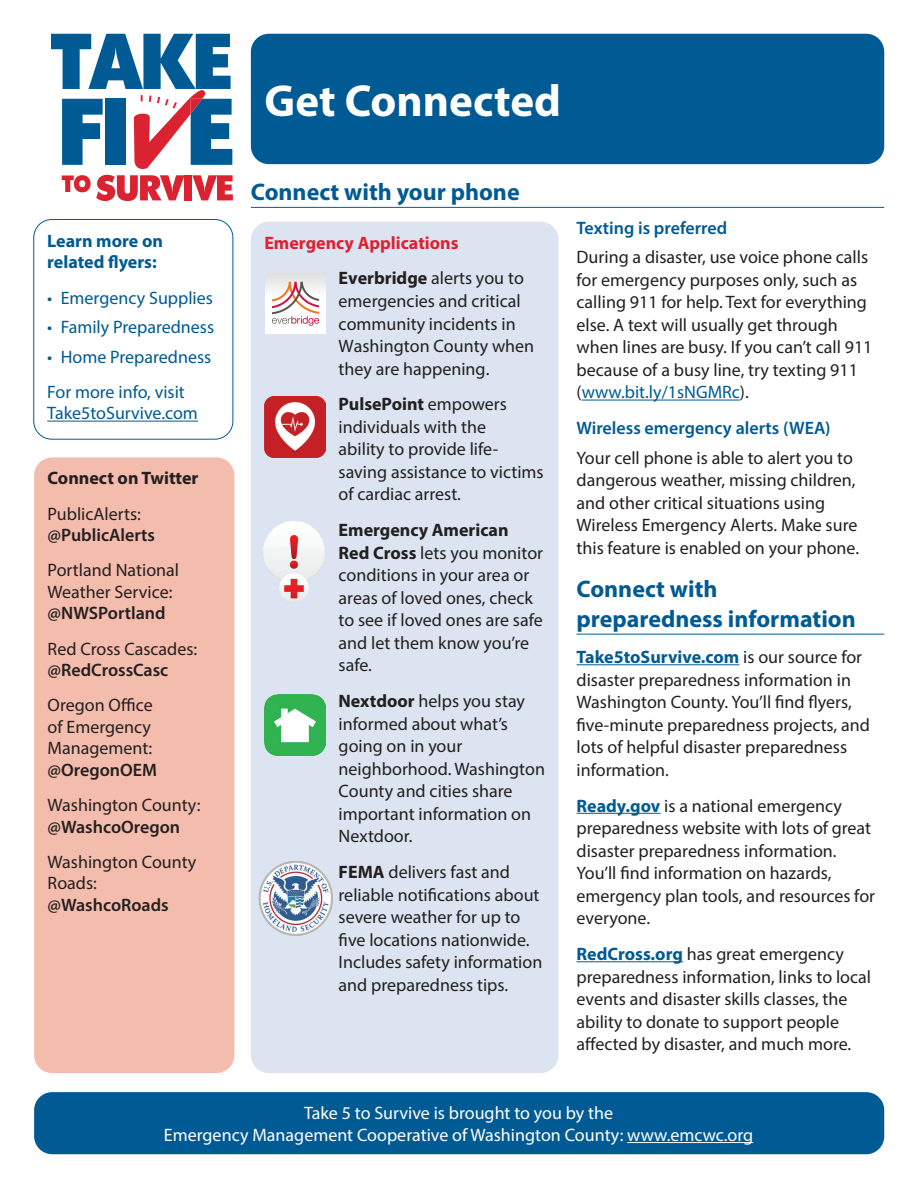
<style>
.page{position:relative;width:918px;height:1188px;background:#fff}
.page>*{position:absolute;margin:0;border:0;box-sizing:border-box;transform-origin:0 0}
.t1{font:700 45px "Myriad Pro";color:#fff}
.t2{font:700 24px/30px "Myriad Pro";color:#005a93}
.t3{font:18px/22.5px "Myriad Pro";color:#231f20}
.t4{font:18px/21.6px "Myriad Pro";color:#fff;text-align:center}
.t5{font:18px/35.1px "Myriad Pro";color:#005a93}
.t6{font:600 18px "Myriad Pro";color:#231f20}
.t7{font:600 18px "Myriad Pro";color:#005a93}
.t8{font:700 18px/35.1px "Myriad Pro";color:#db2230}
.t9{font:700 18px/21.6px "Myriad Pro";color:#005a93}
.t10{font:700 18px "Myriad Pro";color:#231f20}
.s1{color:#231f20}
.s2{font-weight:400;color:#231f20}
.s3{font-weight:700}
.s4{color:#005a93}
.s5{font-weight:700;color:#005a93}
</style>
<div class="page">
<div style="left:33px;top:219px;width:200px;height:221px;border:1px solid #005a93;border-radius:18px"></div>
<div style="left:34px;top:457px;width:200px;height:616px;background:#f4bcac;border-radius:18px"></div>
<div style="left:251px;top:34px;width:633px;height:130px;background:#005a93;border-radius:18px"></div>
<svg style="left:51px;top:34px;width:182px;height:167px"></svg>
<hr style="left:47px;top:421px;width:151px;height:1px;background:#005a93">
<div style="left:34px;top:1092px;width:850px;height:62px;background:#005a93;border-radius:18px"></div>
<hr style="left:627px;top:1142px;width:126px;height:1px;background:#fff">
<hr style="left:582px;top:400px;width:158px;height:1px;background:#005a93">
<hr style="left:577px;top:634px;width:307px;height:1px;background:#005a93">
<hr style="left:577px;top:664px;width:162px;height:1px;background:#005a93">
<hr style="left:577px;top:813px;width:83px;height:1px;background:#005a93">
<hr style="left:577px;top:961px;width:106px;height:1px;background:#005a93">
<hr style="left:251px;top:207px;width:633px;height:1px;background:#005a93">
<div style="left:251px;top:222px;width:308px;height:851px;background:#dbe4f0;border-radius:18px"></div>
<img style="left:264px;top:397px;width:61px;height:60px">
<img style="left:263px;top:521px;width:62px;height:81px">
<img style="left:264px;top:695px;width:61px;height:60px">
<img style="left:258px;top:861px;width:75px;height:75px">
<img style="left:265px;top:274px;width:60px;height:60px">
<p class="t9" style="left:47px;top:229px;width:117px">Learn more on related flyers:</p>
<p class="t5" style="left:47px;top:280px;width:167px">• Emergency Supplies</p>
<p class="t5" style="left:47px;top:309px;width:168px">• Family Preparedness</p>
<p class="t5" style="left:47px;top:339px;width:166px">• Home Preparedness<br>For more info, visit</p>
<p class="t5" style="left:47px;top:395px;width:152px">Take5toSurvive.com</p>
<p class="t10" style="left:48px;top:467px;width:152px">Connect on Twitter</p>
<p class="t3" style="left:48px;top:502px;width:95px">PublicAlerts:</p>
<p class="t6" style="left:48px;top:524px;width:109px">@PublicAlerts</p>
<p class="t3" style="left:48px;top:559px;width:133px;line-height:21.6px">Portland National<br>Weather Service:</p>
<p class="t6" style="left:48px;top:602px;width:120px">@NWSPortland</p>
<p class="t3" style="left:48px;top:637px;width:151px">Red Cross Cascades:</p>
<p class="t6" style="left:48px;top:659px;width:122px">@RedCrossCasc</p>
<p class="t3" style="left:48px;top:694px;width:107px;line-height:21.6px;text-align:justify">Oregon Office of Emergency Management:</p>
<p class="t6" style="left:48px;top:759px;width:111px">@OregonOEM</p>
<p class="t3" style="left:48px;top:794px;width:154px">Washington County:</p>
<p class="t6" style="left:48px;top:815px;width:134px">@WashcoOregon</p>
<p class="t3" style="left:48px;top:851px;width:150px;line-height:21.6px">Washington County<br>Roads:</p>
<p class="t6" style="left:48px;top:894px;width:123px">@WashcoRoads</p>
<h1 class="t1" style="left:264px;top:71px;width:298px">Get Connected</h1>
<h2 class="t2" style="left:251px;top:176px;width:270px">Connect with your phone</h2>
<p class="t8" style="left:339px;top:224px;width:187px;text-indent:-74px">Emergency Applications<br><span class="s1">Everbridge</span> <span class="s2">alerts you to</span></p>
<p class="t3" style="left:339px;top:289px;width:197px">emergencies and critical community incidents in<br>Washington County when they are happening.</p>
<p class="t3" style="left:339px;top:393px;width:207px"><span class="s3">PulsePoint</span> empowers individuals with the<br>ability to provide life&shy;saving assistance to victims of cardiac arrest.</p>
<p class="t3" style="left:339px;top:519px;width:206px"><span class="s3">Emergency American<br>Red Cross</span> lets you monitor conditions in your area or areas of loved ones, check to see if loved ones are safe and let them know you’re safe.</p>
<p class="t3" style="left:339px;top:690px;width:208px"><span class="s3">Nextdoor</span> helps you stay informed about what’s going on in your neighborhood. Washington<br>County and cities share important information on<br>Nextdoor.</p>
<p class="t3" style="left:339px;top:861px;width:205px"><span class="s3">FEMA</span> delivers fast and reliable notifications about severe weather for up to five locations nationwide.<br>Includes safety information and preparedness tips.</p>
<p class="t7" style="left:577px;top:217px;width:152px">Texting is preferred</p>
<p class="t3" style="left:577px;top:246px;width:297px">During a disaster, use voice phone calls for emergency purposes only, such as calling 911 for help. Text for everything else. A text will usually get through when lines are busy. If you can’t call 911 because of a busy line, try texting 911 (<span class="s4">www.bit.ly/1sNGMRc</span>).</p>
<p class="t7" style="left:577px;top:417px;width:256px">Wireless emergency alerts (WEA)</p>
<p class="t3" style="left:577px;top:446px;width:284px">Your cell phone is able to alert you to dangerous weather, missing children, and other critical situations using Wireless Emergency Alerts. Make sure this feature is enabled on your phone.</p>
<h2 class="t2" style="left:577px;top:573px;width:281px">Connect with preparedness information</h2>
<p class="t3" style="left:577px;top:645px;width:295px"><span class="s5">Take5toSurvive.com</span> is our source for disaster preparedness information in Washington County. You’ll find flyers, five-minute preparedness projects, and lots of helpful disaster preparedness information.</p>
<p class="t3" style="left:577px;top:794px;width:300px"><span class="s5">Ready.gov</span> is a national emergency preparedness website with lots of great disaster preparedness information.<br>You’ll find information on hazards, emergency plan tools, and resources for everyone.</p>
<p class="t3" style="left:577px;top:942px;width:296px"><span class="s5">RedCross.org</span> has great emergency preparedness information, links to local events and disaster skills classes, the ability to donate to support people affected by disaster, and much more.</p>
<p class="t4" style="left:164px;top:1102px;width:591px">Take 5 to Survive is brought to you by the<br>Emergency Management Cooperative of Washington County: www.emcwc.org</p>
</div>
